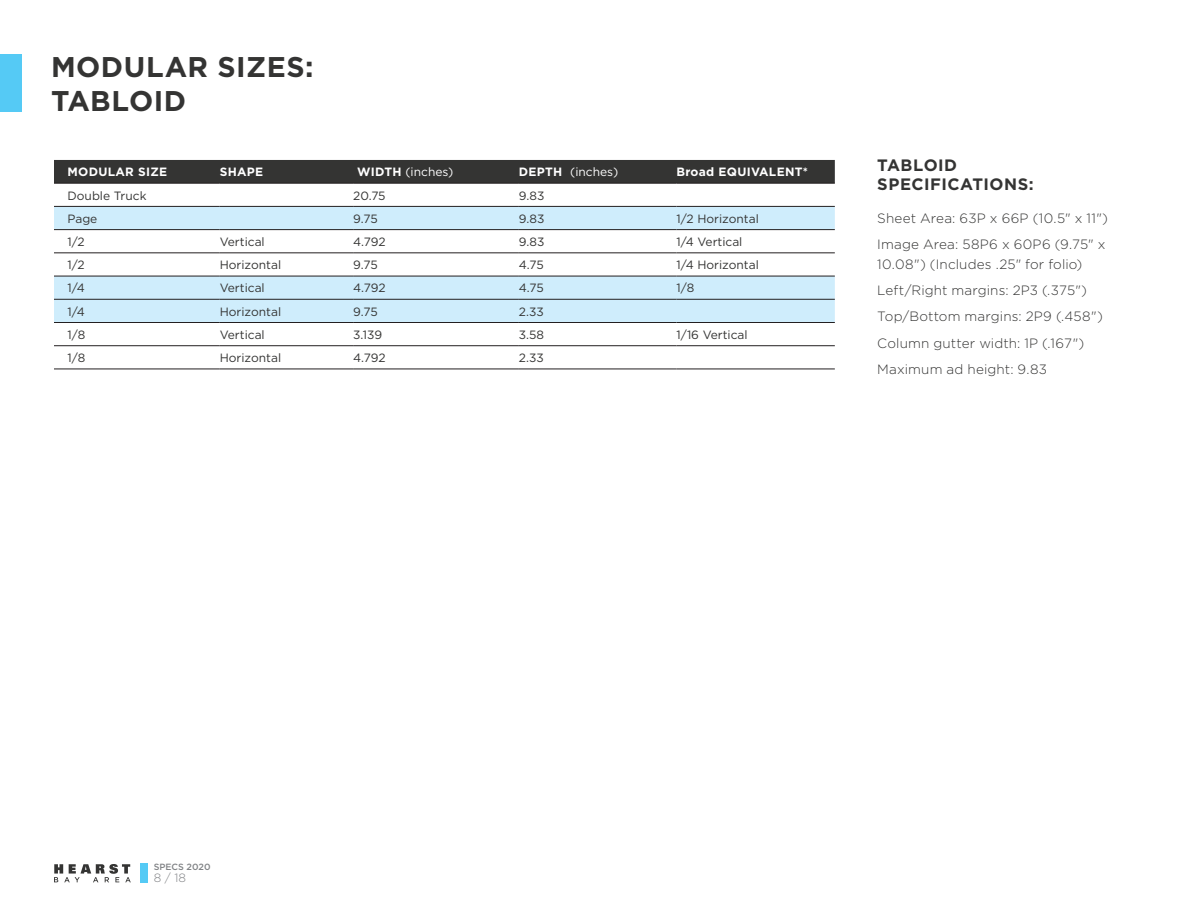
<style>
.page{position:relative;width:1188px;height:918px;background:#fff}
.page>*{position:absolute;margin:0;border:0;box-sizing:border-box;transform-origin:0 0}
.t1{font:700 28.5px "Gotham";letter-spacing:.015em;color:#343433}
.t2{font:700 16.5px "Gotham";letter-spacing:.03em;color:#343433}
.t3{font:300 13.5px/19.5px "Gotham";letter-spacing:.01em;color:#343433}
.t4{font:12px "Gotham";color:#343433}
.t5{font:700 12px "Gotham";letter-spacing:.025em;color:#fff}
.t6{font:12px "Gotham";color:#fff}
.t7{font:300 12px "Gotham";color:#808285}
.t8{font:500 9px "Gotham";color:#808285}
.s1{font-weight:700}
</style>
<div class="page">
<div style="left:0;top:54px;width:22px;height:58px;background:#55caf5"></div>
<svg style="left:54px;top:864px;width:77px;height:18px"></svg>
<div style="left:140px;top:863px;width:7px;height:20px;background:#55caf5"></div>
<div style="left:54px;top:160px;width:781px;height:23px;background:#343433"></div>
<svg style="left:54px;top:207px;width:781px;height:115px;fill:#cfedfc"></svg>
<hr style="left:54px;top:183px;width:166px;height:1px;background:#231f20">
<hr style="left:220px;top:183px;width:133px;height:1px;background:#231f20">
<hr style="left:353px;top:183px;width:166px;height:1px;background:#231f20">
<hr style="left:519px;top:183px;width:157px;height:1px;background:#231f20">
<hr style="left:676px;top:183px;width:159px;height:1px;background:#231f20">
<hr style="left:54px;top:206px;width:166px;height:1px;background:#231f20">
<hr style="left:220px;top:206px;width:133px;height:1px;background:#231f20">
<hr style="left:353px;top:206px;width:166px;height:1px;background:#231f20">
<hr style="left:519px;top:206px;width:157px;height:1px;background:#231f20">
<hr style="left:676px;top:206px;width:159px;height:1px;background:#231f20">
<hr style="left:54px;top:276px;width:166px;height:1px;background:#231f20">
<hr style="left:220px;top:276px;width:133px;height:1px;background:#231f20">
<hr style="left:353px;top:276px;width:166px;height:1px;background:#231f20">
<hr style="left:519px;top:276px;width:157px;height:1px;background:#231f20">
<hr style="left:676px;top:276px;width:159px;height:1px;background:#231f20">
<hr style="left:54px;top:299px;width:166px;height:1px;background:#231f20">
<hr style="left:220px;top:299px;width:133px;height:1px;background:#231f20">
<hr style="left:353px;top:299px;width:166px;height:1px;background:#231f20">
<hr style="left:519px;top:299px;width:157px;height:1px;background:#231f20">
<hr style="left:676px;top:299px;width:159px;height:1px;background:#231f20">
<hr style="left:54px;top:322px;width:166px;height:1px;background:#231f20">
<hr style="left:220px;top:322px;width:133px;height:1px;background:#231f20">
<hr style="left:353px;top:322px;width:166px;height:1px;background:#231f20">
<hr style="left:519px;top:322px;width:157px;height:1px;background:#231f20">
<hr style="left:676px;top:322px;width:159px;height:1px;background:#231f20">
<hr style="left:54px;top:345px;width:166px;height:1px;background:#231f20">
<hr style="left:220px;top:345px;width:133px;height:1px;background:#231f20">
<hr style="left:353px;top:345px;width:166px;height:1px;background:#231f20">
<hr style="left:519px;top:345px;width:157px;height:1px;background:#231f20">
<hr style="left:676px;top:345px;width:159px;height:1px;background:#231f20">
<hr style="left:54px;top:369px;width:166px;height:1px;background:#231f20">
<hr style="left:220px;top:369px;width:133px;height:1px;background:#231f20">
<hr style="left:353px;top:369px;width:166px;height:1px;background:#231f20">
<hr style="left:519px;top:369px;width:157px;height:1px;background:#231f20">
<hr style="left:676px;top:369px;width:159px;height:1px;background:#231f20">
<hr style="left:54px;top:229px;width:166px;height:1px;background:#231f20">
<hr style="left:220px;top:229px;width:133px;height:1px;background:#231f20">
<hr style="left:353px;top:229px;width:166px;height:1px;background:#231f20">
<hr style="left:519px;top:229px;width:157px;height:1px;background:#231f20">
<hr style="left:676px;top:229px;width:159px;height:1px;background:#231f20">
<hr style="left:54px;top:253px;width:166px;height:1px;background:#231f20">
<hr style="left:220px;top:253px;width:133px;height:1px;background:#231f20">
<hr style="left:353px;top:253px;width:166px;height:1px;background:#231f20">
<hr style="left:519px;top:253px;width:157px;height:1px;background:#231f20">
<hr style="left:676px;top:253px;width:159px;height:1px;background:#231f20">
<p class="t1" style="left:51px;top:48px;width:264px">MODULAR SIZES:</p>
<p class="t1" style="left:51px;top:82px;width:137px">TABLOID</p>
<p class="t5" style="left:68px;top:164px;width:101px">MODULAR SIZE</p>
<p class="t5" style="left:220px;top:164px;width:45px">SHAPE</p>
<p class="t6" style="left:357px;top:164px;width:98px"><span class="s1">WIDTH</span> (inches)</p>
<p class="t6" style="left:519px;top:164px;width:101px"><span class="s1">DEPTH</span> (inches)</p>
<p class="t5" style="left:676px;top:164px;width:133px">Broad EQUIVALENT*</p>
<p class="t4" style="left:68px;top:188px;width:80px">Double Truck</p>
<p class="t4" style="left:353px;top:188px;width:34px">20.75</p>
<p class="t4" style="left:519px;top:188px;width:27px">9.83</p>
<p class="t4" style="left:68px;top:211px;width:31px">Page</p>
<p class="t4" style="left:353px;top:211px;width:26px">9.75</p>
<p class="t4" style="left:519px;top:211px;width:27px">9.83</p>
<p class="t4" style="left:676px;top:211px;width:84px">1/2 Horizontal</p>
<p class="t4" style="left:68px;top:234px;width:19px">1/2</p>
<p class="t4" style="left:220px;top:234px;width:47px">Vertical</p>
<p class="t4" style="left:353px;top:234px;width:34px">4.792</p>
<p class="t4" style="left:519px;top:234px;width:27px">9.83</p>
<p class="t4" style="left:676px;top:234px;width:67px">1/4 Vertical</p>
<p class="t4" style="left:68px;top:257px;width:19px">1/2</p>
<p class="t4" style="left:220px;top:257px;width:63px">Horizontal</p>
<p class="t4" style="left:353px;top:257px;width:26px">9.75</p>
<p class="t4" style="left:519px;top:257px;width:26px">4.75</p>
<p class="t4" style="left:676px;top:257px;width:84px">1/4 Horizontal</p>
<p class="t4" style="left:68px;top:281px;width:19px">1/4</p>
<p class="t4" style="left:220px;top:281px;width:47px">Vertical</p>
<p class="t4" style="left:353px;top:281px;width:34px">4.792</p>
<p class="t4" style="left:519px;top:281px;width:26px">4.75</p>
<p class="t4" style="left:676px;top:281px;width:19px">1/8</p>
<p class="t4" style="left:68px;top:304px;width:19px">1/4</p>
<p class="t4" style="left:220px;top:304px;width:63px">Horizontal</p>
<p class="t4" style="left:353px;top:304px;width:26px">9.75</p>
<p class="t4" style="left:519px;top:304px;width:26px">2.33</p>
<p class="t4" style="left:68px;top:327px;width:19px">1/8</p>
<p class="t4" style="left:220px;top:327px;width:47px">Vertical</p>
<p class="t4" style="left:353px;top:327px;width:31px">3.139</p>
<p class="t4" style="left:519px;top:327px;width:27px">3.58</p>
<p class="t4" style="left:676px;top:327px;width:73px">1/16 Vertical</p>
<p class="t4" style="left:68px;top:350px;width:19px">1/8</p>
<p class="t4" style="left:220px;top:350px;width:63px">Horizontal</p>
<p class="t4" style="left:353px;top:350px;width:34px">4.792</p>
<p class="t4" style="left:519px;top:350px;width:26px">2.33</p>
<p class="t2" style="left:877px;top:154px;width:81px">TABLOID</p>
<p class="t2" style="left:877px;top:173px;width:158px">SPECIFICATIONS:</p>
<p class="t3" style="left:877px;top:208px;width:232px">Sheet Area: 63P x 66P (10.5" x 11")</p>
<p class="t3" style="left:877px;top:235px;width:230px">Image Area: 58P6 x 60P6 (9.75" x<br>10.08") (Includes .25" for folio)</p>
<p class="t3" style="left:877px;top:280px;width:211px">Left/Right margins: 2P3 (.375")</p>
<p class="t3" style="left:877px;top:307px;width:227px">Top/Bottom margins: 2P9 (.458")</p>
<p class="t3" style="left:877px;top:333px;width:209px">Column gutter width: 1P (.167")</p>
<p class="t3" style="left:877px;top:359px;width:171px">Maximum ad height: 9.83</p>
<p class="t8" style="left:154px;top:861px;width:58px">SPECS 2020</p>
<p class="t7" style="left:154px;top:871px;width:34px">8 / 18</p>
</div>
